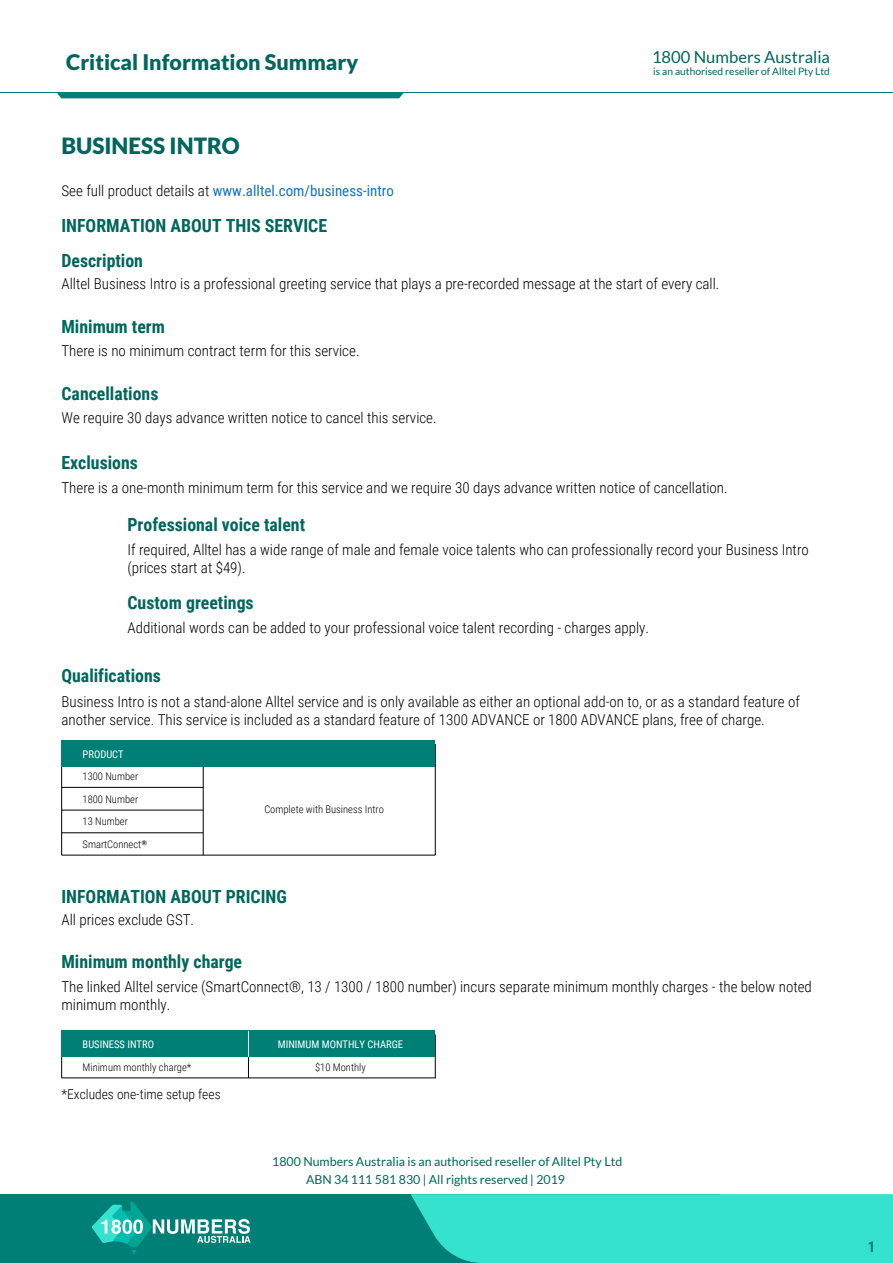
<style>
.page{position:relative;width:893px;height:1263px;background:#fff}
.page>*{position:absolute;margin:0;border:0;box-sizing:border-box;transform-origin:0 0}
.t1{font:900 22.35px "Lato";color:#01665c}
.t2{font:900 21.45px "Lato";color:#01665c}
.t3{font:700 18.15px/34.2px "Roboto Condensed";color:#01665c}
.t4{font:16.65px "Lato";color:#01665c}
.t5{font:300 15px/18px "Roboto Condensed";color:#000}
.t6{font:15px "Roboto Condensed";color:#1473c1}
.t7{font:700 15px "Roboto Condensed";color:#007f76}
.t8{font:300 13.5px "Roboto Condensed";color:#000}
.t9{font:12.45px "Lato";color:#01665c}
.t10{font:300 10.5px/21.8px "Roboto Condensed";color:#000}
.t11{font:10.5px "Roboto Condensed";color:#fff}
.t12{font:10.2px "Lato";color:#01665c}
.s1{font-weight:300;color:#000}
.s2{font-family:"Avenir Next";font-weight:500}
</style>
<div class="page">
<hr style="left:61px;top:744px;width:1px;height:111px;background:#000">
<hr style="left:435px;top:744px;width:1px;height:111px;background:#000">
<hr style="left:62px;top:787px;width:141px;height:1px;background:#000">
<hr style="left:62px;top:810px;width:141px;height:1px;background:#000">
<hr style="left:62px;top:832px;width:141px;height:1px;background:#000">
<hr style="left:62px;top:855px;width:373px;height:1px;background:#000">
<div style="left:61px;top:740px;width:374px;height:26px;background:#007f76"></div>
<hr style="left:203px;top:766px;width:1px;height:89px;background:#000">
<hr style="left:61px;top:1034px;width:1px;height:44px;background:#000">
<hr style="left:435px;top:1034px;width:1px;height:44px;background:#000">
<hr style="left:62px;top:1078px;width:374px;height:1px;background:#000">
<div style="left:61px;top:1031px;width:374px;height:26px;background:#007f76"></div>
<hr style="left:248px;top:1033px;width:1px;height:45px;background:#000">
<svg style="left:248px;top:1031px;width:1px;height:26px"></svg>
<div style="left:0;top:1194px;width:720px;height:69px;background:#007f76"></div>
<svg style="left:92px;top:1201px;width:159px;height:53px"></svg>
<div style="left:411px;top:1194px;width:482px;height:69px;background:#34e2cd"></div>
<div style="left:57px;top:92px;width:347px;height:6px;background:#007f76"></div>
<hr style="left:0;top:93px;width:893px;height:1px;background:#007f76">
<h2 class="t2" style="left:66px;top:50px;width:293px">Critical Information Summary</h2>
<h1 class="t1" style="left:61px;top:133px;width:180px">BUSINESS INTRO</h1>
<p class="t6" style="left:61px;top:180px;width:334px"><span class="s1">See full product details at</span> www.alltel.com/business-intro</p>
<p class="t4" style="left:652px;top:48px;width:179px">1800 Numbers Australia</p>
<p class="t12" style="left:653px;top:66px;width:178px">is an authorised reseller of Alltel Pty Ltd</p>
<p class="t3" style="left:61px;top:208px;width:267px">INFORMATION ABOUT THIS SERVICE<br>Description</p>
<p class="t5" style="left:61px;top:275px;width:659px">Alltel Business Intro is a professional greeting service that plays a pre-recorded message at the start of every call.</p>
<p class="t3" style="left:61px;top:309px;width:105px">Minimum term</p>
<p class="t5" style="left:61px;top:341px;width:300px">There is no minimum contract term for this service.</p>
<p class="t3" style="left:61px;top:376px;width:98px">Cancellations</p>
<p class="t5" style="left:61px;top:408px;width:377px">We require 30 days advance written notice to cancel this service.</p>
<p class="t3" style="left:61px;top:444px;width:78px">Exclusions</p>
<p class="t5" style="left:61px;top:478px;width:668px">There is a one-month minimum term for this service and we require 30 days advance written notice of cancellation.</p>
<p class="t3" style="left:127px;top:507px;width:179px">Professional voice talent</p>
<p class="t5" style="left:127px;top:540px;width:683px">If required, Alltel has a wide range of male and female voice talents who can professionally record your Business Intro (prices start at $49).</p>
<p class="t3" style="left:127px;top:584px;width:128px">Custom greetings</p>
<p class="t5" style="left:127px;top:618px;width:523px">Additional words can be added to your professional voice talent recording - charges apply.</p>
<p class="t3" style="left:61px;top:658px;width:101px">Qualifications</p>
<p class="t5" style="left:61px;top:692px;width:740px">Business Intro is not a stand-alone Alltel service and is only available as either an optional add-on to, or as a standard feature of another service. This service is included as a standard feature of 1300 ADVANCE or 1800 ADVANCE plans, free of charge.</p>
<p class="t11" style="left:83px;top:747px;width:43px">PRODUCT</p>
<p class="t10" style="left:83px;top:788px;width:57px">1800 Number<br>13 Number</p>
<p class="t10" style="left:83px;top:833px;width:66px">SmartConnect<span class="s2">®</span></p>
<p class="t10" style="left:83px;top:765px;width:57px">1300 Number</p>
<p class="t10" style="left:264px;top:798px;width:121px">Complete with Business Intro</p>
<p class="t3" style="left:61px;top:879px;width:227px">INFORMATION ABOUT PRICING</p>
<p class="t5" style="left:61px;top:910px;width:134px">All prices exclude GST.</p>
<p class="t3" style="left:61px;top:944px;width:182px">Minimum monthly charge</p>
<p class="t5" style="left:61px;top:977px;width:752px">The linked Alltel service (SmartConnect®, 13 / 1300 / 1800 number) incurs separate minimum monthly charges - the below noted minimum monthly.</p>
<p class="t11" style="left:83px;top:1037px;width:73px">BUSINESS INTRO</p>
<p class="t11" style="left:278px;top:1037px;width:127px">MINIMUM MONTHLY CHARGE</p>
<p class="t10" style="left:83px;top:1055px;width:110px">Minimum monthly charge*</p>
<p class="t10" style="left:315px;top:1055px;width:52px">$10 Monthly</p>
<p class="t8" style="left:61px;top:1084px;width:161px">*Excludes one-time setup fees</p>
<p class="t9" style="left:272px;top:1154px;width:351px">1800 Numbers Australia is an authorised reseller of Alltel Pty Ltd</p>
<p class="t9" style="left:306px;top:1173px;width:261px">ABN 34 111 581 830 | All rights reserved | 2019</p>
<p class="t7" style="left:868px;top:1236px;width:9px">1</p>
</div>
